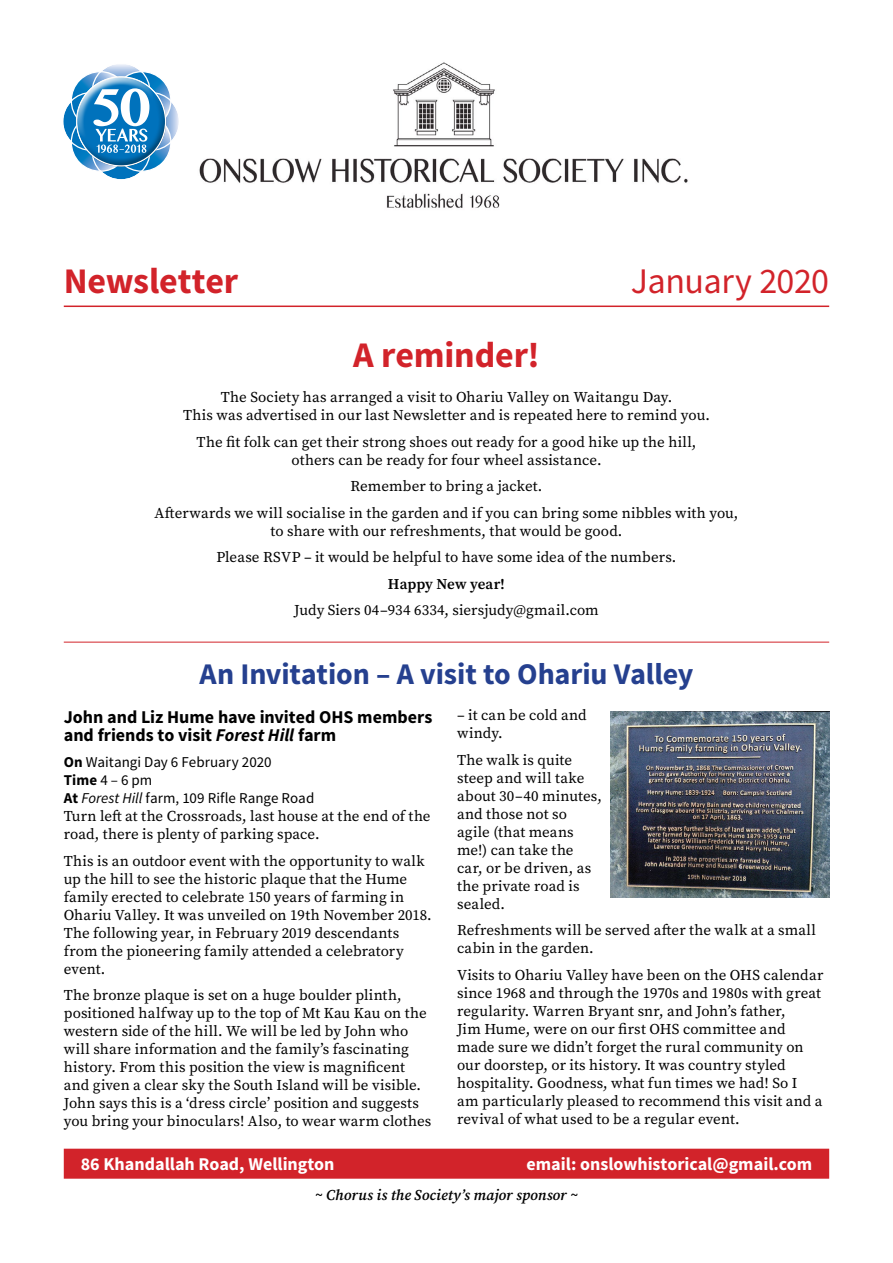
<style>
.page{position:relative;width:893px;height:1263px;background:#fff}
.page>*{position:absolute;margin:0;border:0;box-sizing:border-box;transform-origin:0 0}
.t1{font:700 36px "Source Sans Pro";letter-spacing:-.005em;color:#d2232a}
.t2{font:36px "Source Sans Pro";letter-spacing:-.015em;color:#d2232a}
.t3{font:700 30px "Source Sans Pro";letter-spacing:-.005em;color:#25408f}
.t4{font:700 18px/18px "Source Sans Pro";color:#000}
.t5{font:700 18px "Source Sans Pro";color:#fff}
.t6{font:15px/18px "Source Serif Pro";letter-spacing:.005em;color:#000}
.t7{font:15px/18px "Source Sans Pro";color:#000}
.t8{font:italic 600 15px "Source Serif Pro";letter-spacing:.005em;color:#000}
.t9{font:600 15px "Source Serif Pro";color:#000}
.s1{font-style:italic}
.s2{font-weight:700}
</style>
<div class="page">
<div style="left:64px;top:1149px;width:765px;height:30px;background:#d2232a"></div>
<img style="left:199px;top:62px;width:489px;height:146px">
<svg style="left:92px;top:63px;width:58px;height:58px"></svg>
<svg style="left:63px;top:93px;width:57px;height:57px"></svg>
<svg style="left:122px;top:93px;width:58px;height:57px"></svg>
<svg style="left:67px;top:67px;width:108px;height:109px"></svg>
<img style="left:610px;top:712px;width:219px;height:186px">
<hr style="left:64px;top:642px;width:765px;height:1px;background:#d2232a">
<hr style="left:64px;top:306px;width:765px;height:1px;background:#d2232a">
<h1 class="t1" style="left:64px;top:258px;width:176px">Newsletter</h1>
<h1 class="t2" style="left:631px;top:258px;width:200px">January 2020</h1>
<h1 class="t1" style="left:353px;top:332px;width:188px">A reminder!</h1>
<p class="t6" style="left:183px;top:388px;width:528px;text-align:center">The Society has arranged a visit to Ohariu Valley on Waitangu Day.<br>This was advertised in our last Newsletter and is repeated here to remind you.</p>
<p class="t6" style="left:197px;top:433px;width:501px;text-align:center">The fit folk can get their strong shoes out ready for a good hike up the hill, others can be ready for four wheel assistance.</p>
<p class="t6" style="left:155px;top:473px;width:585px;line-height:26.5px;text-align:center">Remember to bring a jacket.<br>Afterwards we will socialise in the garden and if you can bring some nibbles with you,</p>
<p class="t6" style="left:217px;top:517px;width:461px;line-height:26.5px;text-align:center">to share with our refreshments, that would be good.<br>Please RSVP – it would be helpful to have some idea of the numbers.</p>
<p class="t9" style="left:388px;top:573px;width:119px">Happy New year!</p>
<p class="t6" style="left:294px;top:601px;width:306px">Judy Siers 04–934 6334, siersjudy@gmail.com</p>
<h2 class="t3" style="left:200px;top:654px;width:495px">An Invitation – A visit to Ohariu Valley</h2>
<p class="t4" style="left:64px;top:708px;width:370px">John and Liz Hume have invited OHS members and friends to visit <span class="s1">Forest Hill</span> farm</p>
<p class="t7" style="left:64px;top:753px;width:252px"><span class="s2">On</span> Waitangi Day 6 February 2020<br><span class="s2">Time</span> 4 – 6 pm<br><span class="s2">At</span> <span class="s1">Forest Hill</span> farm, 109 Rifle Range Road</p>
<p class="t6" style="left:64px;top:807px;width:368px">Turn left at the Crossroads, last house at the end of the road, there is plenty of parking space.</p>
<p class="t6" style="left:64px;top:852px;width:369px">This is an outdoor event with the opportunity to walk up the hill to see the historic plaque that the Hume family erected to celebrate 150 years of farming in Ohariu Valley. It was unveiled on 19th November 2018.<br>The following year, in February 2019 descendants from the pioneering family attended a celebratory event.</p>
<p class="t6" style="left:64px;top:986px;width:369px">The bronze plaque is set on a huge boulder plinth, positioned halfway up to the top of Mt Kau Kau on the western side of the hill. We will be led by John who will share information and the family’s fascinating history. From this position the view is magnificent and given a clear sky the South Island will be visible.<br>John says this is a ‘dress circle’ position and suggests you bring your binoculars! Also, to wear warm clothes</p>
<p class="t6" style="left:457px;top:706px;width:131px">– it can be cold and windy.</p>
<p class="t6" style="left:457px;top:750px;width:146px">The walk is quite steep and will take about 30–40 minutes, and those not so agile (that means me!) can take the car, or be driven, as the private road is sealed.</p>
<p class="t6" style="left:457px;top:921px;width:360px">Refreshments will be served after the walk at a small cabin in the garden.</p>
<p class="t6" style="left:457px;top:965px;width:368px">Visits to Ohariu Valley have been on the OHS calendar since 1968 and through the 1970s and 1980s with great regularity. Warren Bryant snr, and John’s father,<br>Jim Hume, were on our first OHS committee and made sure we didn’t forget the rural community on our doorstep, or its history. It was country styled hospitality. Goodness, what fun times we had! So I<br>am particularly pleased to recommend this visit and a revival of what used to be a regular event.</p>
<p class="t5" style="left:81px;top:1153px;width:255px">86 Khandallah Road, Wellington</p>
<p class="t5" style="left:527px;top:1153px;width:287px">email: onslowhistorical@gmail.com</p>
<p class="t8" style="left:315px;top:1186px;width:265px">~ Chorus is the Society’s major sponsor ~</p>
</div>
